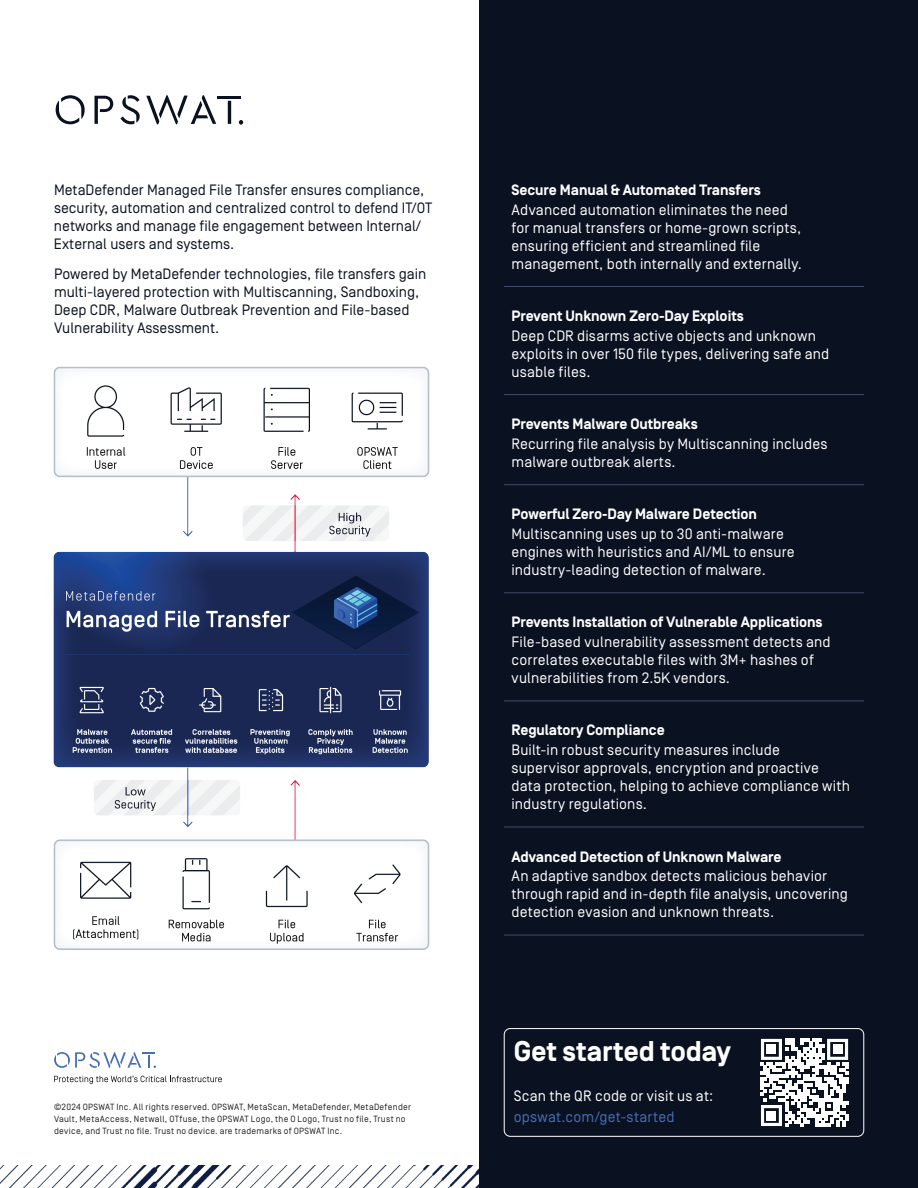
<style>
.page{position:relative;width:918px;height:1188px;background:#fff}
.page>*{position:absolute;margin:0;border:0;box-sizing:border-box;transform-origin:0 0}
.t1{font:700 28.5px "Simplon Norm";letter-spacing:-.01em;color:#fff}
.t2{font:15px/18px "Simplon Norm";letter-spacing:.01em;color:#fff}
.t3{font:15px/18px "Simplon Norm";color:#0a1120}
.t4{font:700 15px "Simplon Norm";letter-spacing:-.005em;color:#fff}
.t5{font:15px "Simplon Norm";letter-spacing:.015em;color:#466fb6}
.t6{font:9px/12px "Simplon Norm";letter-spacing:.03em;color:#231f20}
</style>
<div class="page">
<img style="left:0;top:1166px;width:479px;height:22px">
<div style="left:479px;top:0;width:439px;height:1188px;background:#0a1120"></div>
<svg style="left:54px;top:1052px;width:102px;height:16px"></svg>
<svg style="left:54px;top:1076px;width:168px;height:8px"></svg>
<svg style="left:761px;top:1039px;width:87px;height:87px"></svg>
<div style="left:767px;top:1045px;width:9px;height:9px;background:#fff"></div>
<div style="left:833px;top:1045px;width:9px;height:9px;background:#fff"></div>
<div style="left:767px;top:1111px;width:9px;height:9px;background:#fff"></div>
<div style="left:504px;top:1028px;width:360px;height:109px;border:1px solid #fff;border-radius:6px"></div>
<hr style="left:504px;top:286px;width:360px;height:1px;background:#404c68">
<hr style="left:504px;top:394px;width:360px;height:1px;background:#404c68">
<hr style="left:504px;top:701px;width:360px;height:1px;background:#404c68">
<hr style="left:504px;top:484px;width:360px;height:1px;background:#404c68">
<hr style="left:504px;top:593px;width:360px;height:1px;background:#404c68">
<hr style="left:504px;top:827px;width:360px;height:1px;background:#404c68">
<hr style="left:504px;top:935px;width:360px;height:1px;background:#404c68">
<img style="left:53px;top:366px;width:377px;height:584px">
<svg style="left:56px;top:95px;width:29px;height:29px"></svg>
<svg style="left:95px;top:96px;width:18px;height:28px"></svg>
<svg style="left:120px;top:95px;width:20px;height:29px"></svg>
<svg style="left:146px;top:95px;width:70px;height:29px"></svg>
<hr style="left:218px;top:96px;width:23px;height:3px;background:#0a1120">
<svg style="left:228px;top:101px;width:3px;height:23px"></svg>
<svg style="left:239px;top:120px;width:4px;height:5px"></svg>
<p class="t3" style="left:54px;top:181px;width:380px">MetaDefender Managed File Transfer ensures compliance, security, automation and centralized control to defend IT/OT networks and manage file engagement between Internal/ External users and systems.</p>
<p class="t3" style="left:54px;top:265px;width:374px">Powered by MetaDefender technologies, file transfers gain multi-layered protection with Multiscanning, Sandboxing, Deep CDR, Malware Outbreak Prevention and File-based Vulnerability Assessment.</p>
<p class="t6" style="left:54px;top:1101px;width:359px">©2024 OPSWAT Inc. All rights reserved. OPSWAT, MetaScan, MetaDefender, MetaDefender<br>Vault, MetaAccess, Netwall, OTfuse, the OPSWAT Logo, the O Logo, Trust no file, Trust no device, and Trust no file. Trust no device. are trademarks of OPSWAT Inc.</p>
<p class="t4" style="left:512px;top:182px;width:251px">Secure Manual &amp; Automated Transfers</p>
<p class="t2" style="left:512px;top:201px;width:292px">Advanced automation eliminates the need for manual transfers or home-grown scripts, ensuring efficient and streamlined file management, both internally and externally.</p>
<p class="t4" style="left:512px;top:308px;width:234px">Prevent Unknown Zero-Day Exploits</p>
<p class="t2" style="left:512px;top:327px;width:319px">Deep CDR disarms active objects and unknown exploits in over 150 file types, delivering safe and usable files.</p>
<p class="t4" style="left:512px;top:416px;width:188px">Prevents Malware Outbreaks</p>
<p class="t2" style="left:512px;top:435px;width:318px">Recurring file analysis by Multiscanning includes malware outbreak alerts.</p>
<p class="t4" style="left:512px;top:506px;width:247px">Powerful Zero-Day Malware Detection</p>
<p class="t2" style="left:512px;top:525px;width:285px">Multiscanning uses up to 30 anti-malware engines with heuristics and AI/ML to ensure industry-leading detection of malware.</p>
<p class="t4" style="left:512px;top:614px;width:313px">Prevents Installation of Vulnerable Applications</p>
<p class="t2" style="left:512px;top:633px;width:321px">File-based vulnerability assessment detects and correlates executable files with 3M+ hashes of vulnerabilities from 2.5K vendors.</p>
<p class="t4" style="left:512px;top:722px;width:155px">Regulatory Compliance</p>
<p class="t2" style="left:512px;top:741px;width:340px">Built-in robust security measures include supervisor approvals, encryption and proactive data protection, helping to achieve compliance with industry regulations.</p>
<p class="t4" style="left:512px;top:848px;width:272px">Advanced Detection of Unknown Malware</p>
<p class="t2" style="left:512px;top:867px;width:338px">An adaptive sandbox detects malicious behavior through rapid and in-depth file analysis, uncovering detection evasion and unknown threats.</p>
<h1 class="t1" style="left:514px;top:1036px;width:218px">Get started today</h1>
<p class="t2" style="left:514px;top:1088px;width:201px">Scan the QR code or visit us at:</p>
<p class="t5" style="left:514px;top:1109px;width:162px">opswat.com/get-started</p>
</div>
